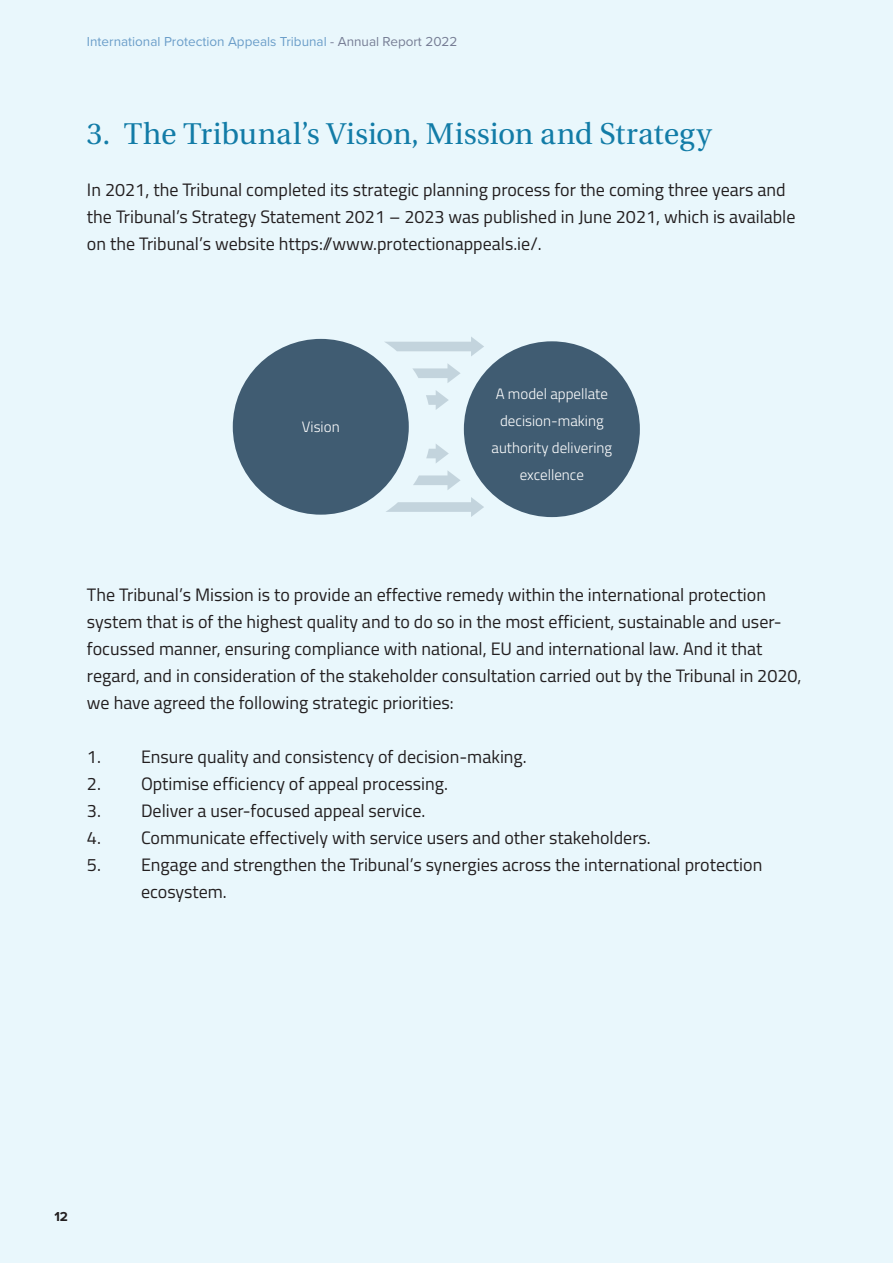
<style>
.page{position:relative;width:893px;height:1263px;background:#e9f7fc}
.page>*{position:absolute;margin:0;border:0;box-sizing:border-box;transform-origin:0 0}
.Headline_2__Left_Ali{font:30px "Heuristica";color:#127ca7}
.t1{font:18px/27px "Titillium Web";color:#231f20}
.t2{font:300 15px/27px "Titillium Web";color:#fff;text-align:center}
.t3{font:13.5px "Proxima Nova";color:#6b9ec9}
.t4{font:700 13.5px "Proxima Nova";color:#231f20}
.s1{color:#777e95}
</style>
<div class="page">
<div style="left:233px;top:339px;width:176px;height:176px;background:#405c72;border-radius:50%"></div>
<div style="left:464px;top:341px;width:176px;height:176px;background:#405c72;border-radius:50%"></div>
<svg style="left:384px;top:337px;width:100px;height:180px"></svg>
<p class="t3" style="left:87px;top:31px;width:372px">International Protection Appeals Tribunal <span class="s1">- Annual Report 2022</span></p>
<p class="Headline_2__Left_Ali" style="left:87px;top:111px;width:626px">3. The Tribunal’s Vision, Mission and Strategy</p>
<h2 class="t1" style="left:87px;top:175px;width:710px">In 2021, the Tribunal completed its strategic planning process for the coming three years and the Tribunal’s Strategy Statement 2021 – 2023 was published in June 2021, which is available on the Tribunal’s website https://www.protectionappeals.ie/.</h2>
<h2 class="t2" style="left:302px;top:412px;width:39px">Vision</h2>
<h2 class="t2" style="left:492px;top:379px;width:122px">A model appellate decision-making authority delivering excellence</h2>
<h2 class="t1" style="left:87px;top:580px;width:716px">The Tribunal’s Mission is to provide an effective remedy within the international protection system that is of the highest quality and to do so in the most efficient, sustainable and user&shy;focussed manner, ensuring compliance with national, EU and international law. And it that regard, and in consideration of the stakeholder consultation carried out by the Tribunal in 2020, we have agreed the following strategic priorities:</h2>
<h2 class="t1" style="left:87px;top:742px;width:441px">1. Ensure quality and consistency of decision-making.</h2>
<h2 class="t1" style="left:87px;top:769px;width:362px">2. Optimise efficiency of appeal processing.</h2>
<h2 class="t1" style="left:87px;top:796px;width:340px">3. Deliver a user-focused appeal service.</h2>
<h2 class="t1" style="left:87px;top:823px;width:565px">4. Communicate effectively with service users and other stakeholders.</h2>
<h2 class="t1" style="left:87px;top:850px;width:677px">5. Engage and strengthen the Tribunal’s synergies across the international protection</h2>
<h2 class="t1" style="left:141px;top:877px;width:87px">ecosystem.</h2>
<p class="t4" style="left:54px;top:1206px;width:15px">12</p>
</div>
